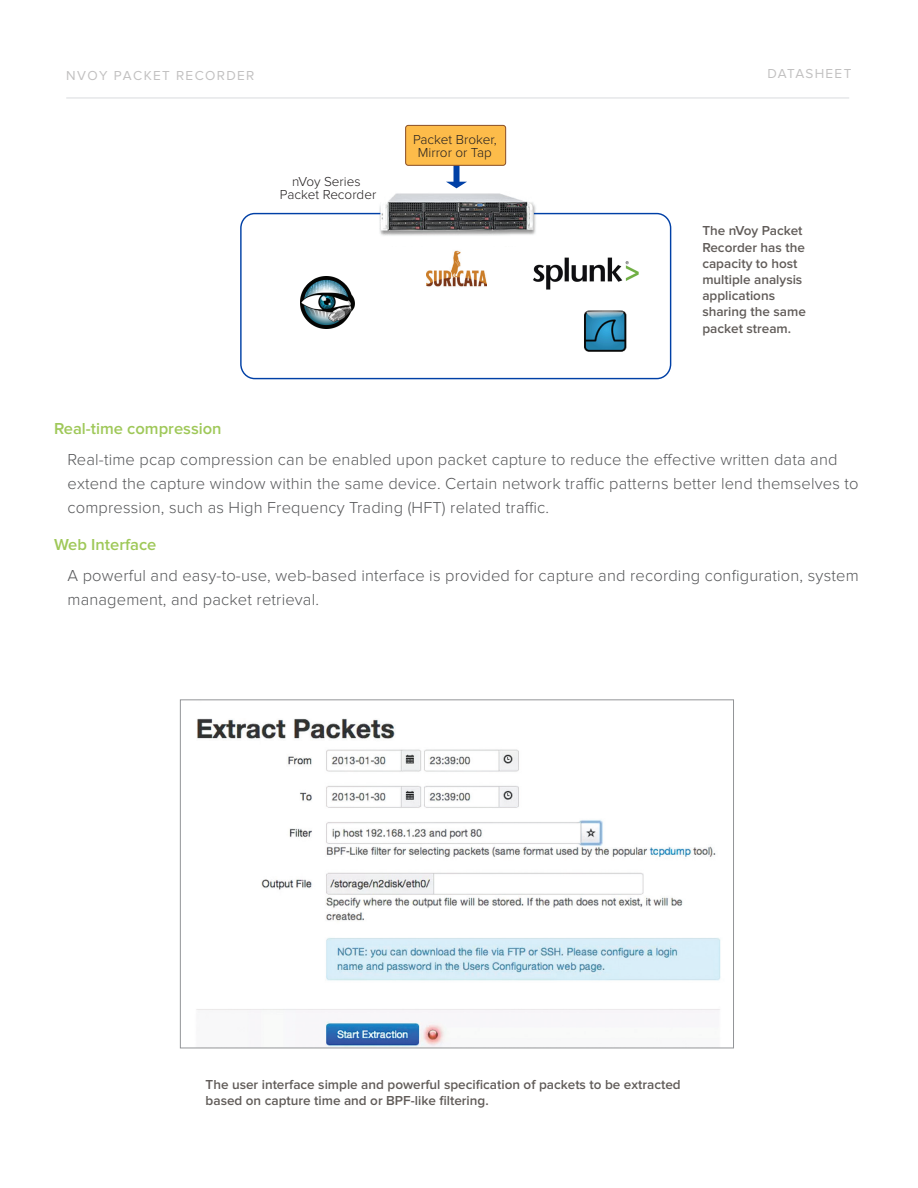
<style>
.page{position:relative;width:918px;height:1188px;background:#fff}
.page>*{position:absolute;margin:0;border:0;box-sizing:border-box;transform-origin:0 0}
.Body_copy{font:300 16.5px/24px "Proxima Nova";letter-spacing:.01em;color:#57585a}
.sub_sub{font:600 16.5px "Proxima Nova";color:#9fc859}
.sub_sub-2{font:600 13.5px/16.2px "Proxima Nova";color:#615c59}
.t1{font:300 13.5px/13.5px "Proxima Nova";color:#231f20;text-align:center}
.t2{font:13.5px "Proxima Nova";letter-spacing:.1em;color:#c2c1c1}
</style>
<div class="page">
<hr style="left:66px;top:97px;width:783px;height:2px;background:#e6e7e9">
<img style="left:368px;top:166px;width:178px;height:70px">
<div style="left:454px;top:165px;width:6px;height:18px;background:#0040a6"></div>
<svg style="left:446px;top:182px;width:21px;height:6px"></svg>
<img style="left:584px;top:310px;width:43px;height:42px">
<img style="left:300px;top:276px;width:55px;height:53px">
<img style="left:533px;top:257px;width:106px;height:33px">
<img style="left:427px;top:250px;width:60px;height:37px">
<div style="left:406px;top:125px;width:100px;height:40px;background:#fdbc4a;border-radius:3px"></div>
<div style="left:405px;top:125px;width:101px;height:41px;border:1px solid #8b5027;border-radius:3px"></div>
<div style="left:240px;top:213px;width:431px;height:166px;border:1px solid #0040a6;border-radius:14px"></div>
<img style="left:196px;top:718px;width:525px;height:328px">
<p class="t2" style="left:66px;top:68px;width:190px">NVOY PACKET RECORDER</p>
<p class="t2" style="left:768px;top:67px;width:85px">DATASHEET</p>
<p class="t1" style="left:280px;top:175px;width:98px">nVoy Series<br>Packet Recorder</p>
<p class="t1" style="left:413px;top:133px;width:85px">Packet Broker,<br>Mirror or Tap</p>
<p class="sub_sub-2" style="left:702px;top:223px;width:105px">The nVoy Packet<br>Recorder has the capacity to host multiple analysis applications sharing the same packet stream.</p>
<p class="sub_sub" style="left:54px;top:421px;width:169px">Real-time compression</p>
<p class="Body_copy" style="left:68px;top:448px;width:793px">Real-time pcap compression can be enabled upon packet capture to reduce the effective written data and extend the capture window within the same device. Certain network traffic patterns better lend themselves to compression, such as High Frequency Trading (HFT) related traffic.</p>
<p class="sub_sub" style="left:54px;top:537px;width:104px">Web Interface</p>
<p class="Body_copy" style="left:68px;top:564px;width:793px">A powerful and easy-to-use, web-based interface is provided for capture and recording configuration, system management, and packet retrieval.</p>
<p class="sub_sub-2" style="left:206px;top:1076px;width:477px">The user interface simple and powerful specification of packets to be extracted based on capture time and or BPF-like filtering.</p>
</div>
